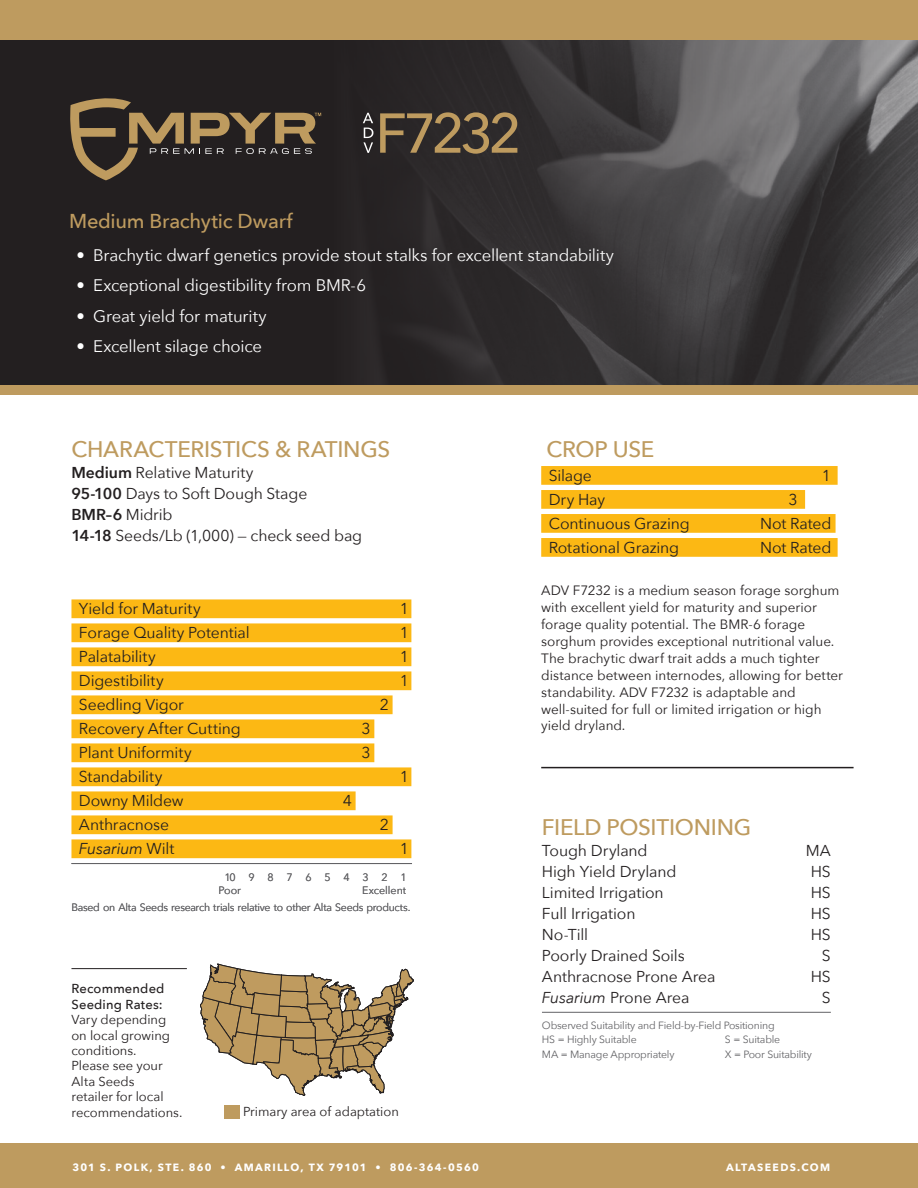
<style>
.page{position:relative;width:918px;height:1188px;background:#fff}
.page>*{position:absolute;margin:0;border:0;box-sizing:border-box;transform-origin:0 0}
._2-Bullet_copy{font:500 55.5px "Avenir Next";letter-spacing:-.08em;color:#be9b5f}
._1-Forage_Heads_15pt{font:500 22.5px "Avenir Next";letter-spacing:-.01em;color:#be9b5f}
._10a-Variety_Subhead{font:500 20.1px "Avenir Next";letter-spacing:-.015em;color:#be9b5f}
._2-Bullet_copy-2{font:16.65px "Avenir Next";letter-spacing:-.015em;color:#fff}
._0-RATINGS_TABLE_Alt{font:15.75px "Avenir Next";letter-spacing:-.01em;color:#231f20}
._2-Field_Positioning{font:15.75px "Avenir Next";letter-spacing:-.01em;color:#231f20}
._1-Characterisic_Bod{font:15.75px "Avenir Next";letter-spacing:-.005em;color:#231f20}
._0-CROP_USE_Alta_Gol{font:15.75px "Avenir Next";letter-spacing:-.01em;color:#231f20}
._0-RATINGS_TABLE_Alt-2{font:italic 15.75px "Avenir Next";letter-spacing:-.015em;color:#231f20}
._3-Body_paragrahs{font:13.5px/16.8px "Avenir Next";letter-spacing:-.005em;color:#231f20}
._4-Recommended_Seedi{font:12.9px/15.5px "Avenir Next";letter-spacing:-.005em;color:#231f20}
._20-Adapted_area_leg{font:12.9px "Avenir Next";color:#231f20}
._3-Legend{font:10.65px "Avenir Next";letter-spacing:-.025em;color:#636366}
._3-Legend-2{font:10.65px "Avenir Next";color:#636366}
._3-Legend-3{font:10.5px/14.2px "Avenir Next";letter-spacing:-.02em;color:#636366}
._10a-Variety_Subhead-2{font:700 10.5px "Avenir Next";letter-spacing:.12em;color:#fff}
.s1{font-weight:600}
.s2{font-style:normal}
.s3{font-weight:500}
.s4{font-style:italic}
</style>
<div class="page">
<div style="left:0;top:28px;width:918px;height:358px;background:#231f20"></div>
<img style="left:151px;top:39px;width:767px;height:346px">
<div style="left:0;top:0;width:918px;height:39px;background:#be9b5f"></div>
<div style="left:0;top:1144px;width:918px;height:44px;background:#be9b5f"></div>
<div style="left:0;top:385px;width:918px;height:9px;background:#be9b5f"></div>
<div style="left:224px;top:1105px;width:15px;height:13px;background:#be9b5f"></div>
<hr style="left:71px;top:968px;width:116px;height:1px;background:#231f20">
<svg style="left:200px;top:964px;width:214px;height:132px"></svg>
<svg style="left:363px;top:113px;width:10px;height:40px"></svg>
<svg style="left:70px;top:98px;width:251px;height:82px"></svg>
<hr style="left:71px;top:863px;width:341px;height:1px;background:#636366">
<hr style="left:541px;top:767px;width:313px;height:1px;background:#231f20">
<div style="left:71px;top:599px;width:340px;height:19px;background:#fcb814"></div>
<div style="left:71px;top:623px;width:340px;height:19px;background:#fcb814"></div>
<div style="left:71px;top:647px;width:340px;height:19px;background:#fcb814"></div>
<div style="left:71px;top:671px;width:340px;height:19px;background:#fcb814"></div>
<div style="left:71px;top:695px;width:322px;height:19px;background:#fcb814"></div>
<div style="left:71px;top:719px;width:303px;height:19px;background:#fcb814"></div>
<div style="left:71px;top:743px;width:303px;height:19px;background:#fcb814"></div>
<div style="left:71px;top:767px;width:340px;height:19px;background:#fcb814"></div>
<div style="left:71px;top:791px;width:285px;height:19px;background:#fcb814"></div>
<div style="left:71px;top:815px;width:322px;height:19px;background:#fcb814"></div>
<div style="left:71px;top:839px;width:340px;height:19px;background:#fcb814"></div>
<div style="left:541px;top:466px;width:297px;height:19px;background:#fcb814"></div>
<div style="left:541px;top:490px;width:264px;height:19px;background:#fcb814"></div>
<div style="left:541px;top:514px;width:295px;height:19px;background:#fcb814"></div>
<div style="left:541px;top:538px;width:297px;height:19px;background:#fcb814"></div>
<hr style="left:542px;top:1012px;width:289px;height:1px;background:#636366">
<p class="_2-Bullet_copy" style="left:375px;top:86px;width:148px">F7232</p>
<p class="_10a-Variety_Subhead" style="left:69px;top:204px;width:225px">Medium Brachytic Dwarf</p>
<p class="_2-Bullet_copy-2" style="left:77px;top:241px;width:539px">• Brachytic dwarf genetics provide stout stalks for excellent standability</p>
<p class="_2-Bullet_copy-2" style="left:77px;top:272px;width:291px">• Exceptional digestibility from BMR-6</p>
<p class="_2-Bullet_copy-2" style="left:77px;top:302px;width:192px">• Great yield for maturity</p>
<p class="_2-Bullet_copy-2" style="left:77px;top:332px;width:187px">• Excellent silage choice</p>
<p class="_1-Forage_Heads_15pt" style="left:71px;top:430px;width:320px">CHARACTERISTICS &amp; RATINGS</p>
<p class="_1-Characterisic_Bod" style="left:71px;top:459px;width:184px"><span class="s1">Medium</span> Relative Maturity</p>
<p class="_1-Characterisic_Bod" style="left:71px;top:480px;width:237px"><span class="s1">95-100</span> Days to Soft Dough Stage</p>
<p class="_1-Characterisic_Bod" style="left:71px;top:501px;width:103px"><span class="s1">BMR–6</span> Midrib</p>
<p class="_1-Characterisic_Bod" style="left:71px;top:522px;width:292px"><span class="s1">14-18</span> Seeds/Lb (1,000) — check seed bag</p>
<p class="_0-RATINGS_TABLE_Alt" style="left:79px;top:595px;width:123px">Yield for Maturity</p>
<p class="_0-RATINGS_TABLE_Alt" style="left:400px;top:595px;width:11px">1</p>
<p class="_0-RATINGS_TABLE_Alt" style="left:79px;top:619px;width:172px">Forage Quality Potential</p>
<p class="_0-RATINGS_TABLE_Alt" style="left:400px;top:619px;width:11px">1</p>
<p class="_0-RATINGS_TABLE_Alt" style="left:79px;top:643px;width:78px">Palatability</p>
<p class="_0-RATINGS_TABLE_Alt" style="left:400px;top:643px;width:11px">1</p>
<p class="_0-RATINGS_TABLE_Alt" style="left:79px;top:667px;width:86px">Digestibility</p>
<p class="_0-RATINGS_TABLE_Alt" style="left:400px;top:667px;width:11px">1</p>
<p class="_0-RATINGS_TABLE_Alt" style="left:79px;top:691px;width:106px">Seedling Vigor</p>
<p class="_0-RATINGS_TABLE_Alt" style="left:380px;top:691px;width:11px">2</p>
<p class="_0-RATINGS_TABLE_Alt" style="left:79px;top:715px;width:163px">Recovery After Cutting</p>
<p class="_0-RATINGS_TABLE_Alt" style="left:362px;top:715px;width:11px">3</p>
<p class="_0-RATINGS_TABLE_Alt" style="left:79px;top:739px;width:114px">Plant Uniformity</p>
<p class="_0-RATINGS_TABLE_Alt" style="left:362px;top:739px;width:11px">3</p>
<p class="_0-RATINGS_TABLE_Alt" style="left:79px;top:763px;width:85px">Standability</p>
<p class="_0-RATINGS_TABLE_Alt" style="left:400px;top:763px;width:11px">1</p>
<p class="_0-RATINGS_TABLE_Alt" style="left:79px;top:787px;width:106px">Downy Mildew</p>
<p class="_0-RATINGS_TABLE_Alt" style="left:343px;top:787px;width:11px">4</p>
<p class="_0-RATINGS_TABLE_Alt" style="left:79px;top:811px;width:92px">Anthracnose</p>
<p class="_0-RATINGS_TABLE_Alt" style="left:380px;top:811px;width:11px">2</p>
<p class="_0-RATINGS_TABLE_Alt-2" style="left:79px;top:835px;width:97px">Fusarium <span class="s2">Wilt</span></p>
<p class="_0-RATINGS_TABLE_Alt" style="left:400px;top:835px;width:11px">1</p>
<p class="_3-Legend" style="left:224px;top:868px;width:184px">10 9 8 7 6 5 4 3 2 1</p>
<p class="_3-Legend" style="left:218px;top:881px;width:24px">Poor</p>
<p class="_3-Legend-2" style="left:362px;top:881px;width:46px">Excellent</p>
<p class="_3-Legend" style="left:71px;top:898px;width:340px">Based on Alta Seeds research trials relative to other Alta Seeds products.</p>
<p class="_4-Recommended_Seedi" style="left:71px;top:981px;width:112px"><span class="s3">Recommended<br>Seeding Rates:<br></span>Vary depending on local growing conditions.<br>Please see your<br>Alta Seeds<br>retailer for local recommendations.</p>
<p class="_20-Adapted_area_leg" style="left:243px;top:1101px;width:157px">Primary area of adaptation</p>
<p class="_1-Forage_Heads_15pt" style="left:547px;top:430px;width:109px">CROP USE</p>
<p class="_0-CROP_USE_Alta_Gol" style="left:549px;top:462px;width:45px">Silage</p>
<p class="_0-CROP_USE_Alta_Gol" style="left:822px;top:462px;width:11px">1</p>
<p class="_0-CROP_USE_Alta_Gol" style="left:549px;top:486px;width:58px">Dry Hay</p>
<p class="_0-CROP_USE_Alta_Gol" style="left:789px;top:486px;width:11px">3</p>
<p class="_0-CROP_USE_Alta_Gol" style="left:549px;top:510px;width:143px">Continuous Grazing</p>
<p class="_0-CROP_USE_Alta_Gol" style="left:760px;top:510px;width:73px">Not Rated</p>
<p class="_0-CROP_USE_Alta_Gol" style="left:549px;top:534px;width:132px">Rotational Grazing</p>
<p class="_0-CROP_USE_Alta_Gol" style="left:760px;top:534px;width:73px">Not Rated</p>
<p class="_3-Body_paragrahs" style="left:541px;top:582px;width:303px">ADV F7232 is a medium season forage sorghum with excellent yield for maturity and superior forage quality potential. The BMR-6 forage sorghum provides exceptional nutritional value.<br>The brachytic dwarf trait adds a much tighter distance between internodes, allowing for better standability. ADV F7232 is adaptable and well-suited for full or limited irrigation or high yield dryland.</p>
<p class="_1-Forage_Heads_15pt" style="left:542px;top:808px;width:211px">FIELD POSITIONING</p>
<p class="_2-Field_Positioning" style="left:542px;top:837px;width:107px">Tough Dryland</p>
<p class="_2-Field_Positioning" style="left:806px;top:837px;width:26px">MA</p>
<p class="_2-Field_Positioning" style="left:542px;top:858px;width:136px">High Yield Dryland</p>
<p class="_2-Field_Positioning" style="left:811px;top:858px;width:22px">HS</p>
<p class="_2-Field_Positioning" style="left:542px;top:879px;width:123px">Limited Irrigation</p>
<p class="_2-Field_Positioning" style="left:811px;top:879px;width:22px">HS</p>
<p class="_2-Field_Positioning" style="left:542px;top:900px;width:95px">Full Irrigation</p>
<p class="_2-Field_Positioning" style="left:811px;top:900px;width:22px">HS</p>
<p class="_2-Field_Positioning" style="left:542px;top:921px;width:48px">No-Till</p>
<p class="_2-Field_Positioning" style="left:811px;top:921px;width:22px">HS</p>
<p class="_2-Field_Positioning" style="left:542px;top:942px;width:144px">Poorly Drained Soils</p>
<p class="_2-Field_Positioning" style="left:822px;top:942px;width:10px">S</p>
<p class="_2-Field_Positioning" style="left:542px;top:963px;width:175px">Anthracnose Prone Area</p>
<p class="_2-Field_Positioning" style="left:811px;top:963px;width:22px">HS</p>
<p class="_2-Field_Positioning" style="left:542px;top:984px;width:149px"><span class="s4">Fusarium</span> Prone Area</p>
<p class="_2-Field_Positioning" style="left:822px;top:984px;width:10px">S</p>
<p class="_3-Legend-3" style="left:542px;top:1018px;width:234px">Observed Suitability and Field-by-Field Positioning<br>HS = Highly Suitable</p>
<p class="_3-Legend-3" style="left:725px;top:1032px;width:57px">S = Suitable</p>
<p class="_3-Legend-3" style="left:542px;top:1046px;width:134px">MA = Manage Appropriately</p>
<p class="_3-Legend-3" style="left:725px;top:1046px;width:88px">X = Poor Suitability</p>
<p class="_10a-Variety_Subhead-2" style="left:72px;top:1158px;width:408px">301 S. POLK, STE. 860 • AMARILLO, TX 79101 • 806-364-0560</p>
<p class="_10a-Variety_Subhead-2" style="left:726px;top:1158px;width:106px">ALTASEEDS.COM</p>
</div>
